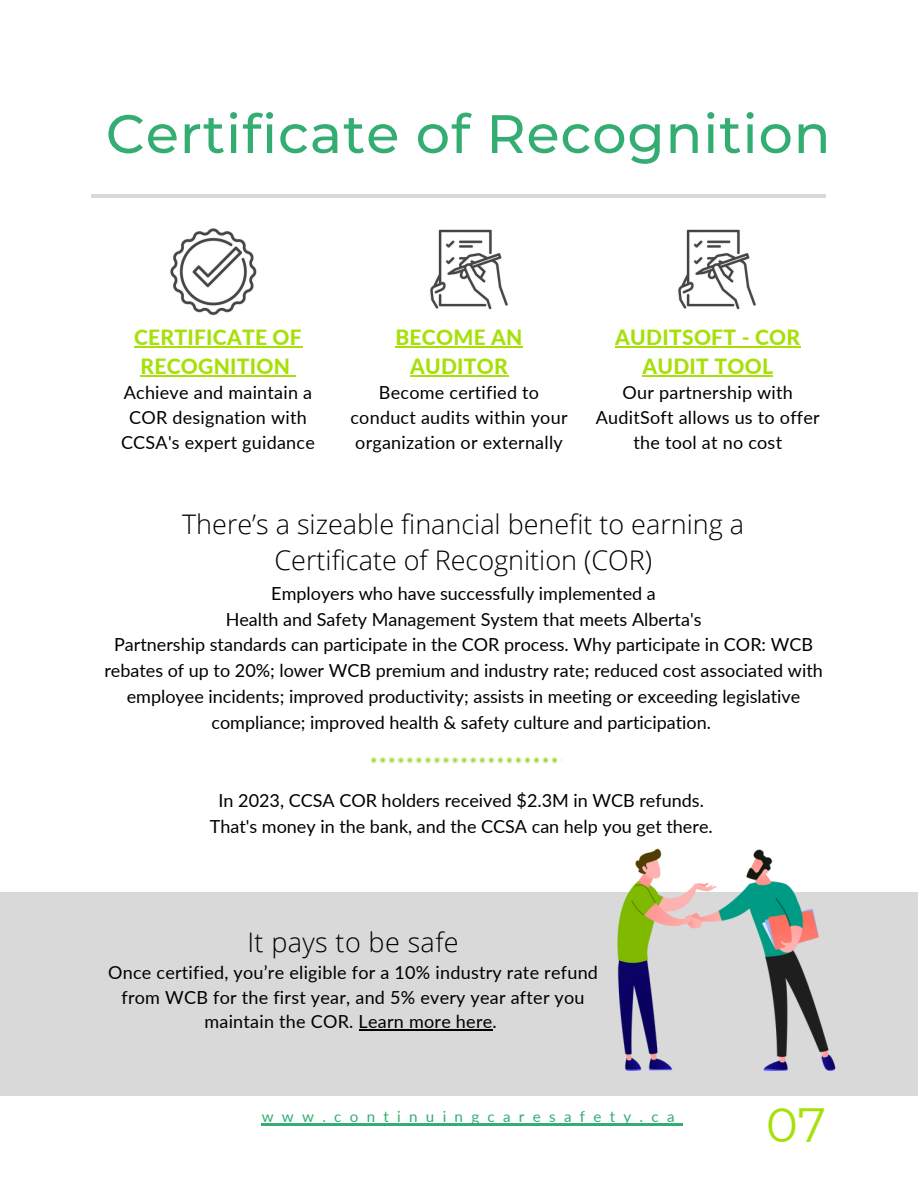
<style>
.page{position:relative;width:918px;height:1188px;background:#fff}
.page>*{position:absolute;margin:0;border:0;box-sizing:border-box;transform-origin:0 0}
.t1{font:500 54px "Montserrat";letter-spacing:.015em;color:#34ad72}
.t2{font:48px "Montserrat";color:#a6e008}
.t3{font:300 27px/36px "Open Sans";color:#000;text-align:center}
.t4{font:800 21px/29.2px "Lato";letter-spacing:.015em;color:#a6e008;text-align:center}
.t5{font:18px/24.8px "Lato";color:#000;text-align:center}
.t6{font:15.15px "Lato";letter-spacing:.55em;color:#34ad72}
</style>
<div class="page">
<hr style="left:92px;top:195px;width:734px;height:3px;background:#d9d9d9">
<div style="left:0;top:892px;width:918px;height:204px;background:#d9d9d9"></div>
<img style="left:430px;top:229px;width:78px;height:81px">
<hr style="left:134px;top:346px;width:168px;height:1px;background:#a6e008">
<hr style="left:141px;top:375px;width:149px;height:2px;background:#a6e008">
<svg style="left:290px;top:375px;width:6px;height:2px"></svg>
<hr style="left:395px;top:346px;width:128px;height:1px;background:#a6e008">
<hr style="left:410px;top:375px;width:98px;height:2px;background:#a6e008">
<hr style="left:359px;top:1029px;width:134px;height:2px;background:#000">
<img style="left:617px;top:848px;width:219px;height:223px">
<hr style="left:262px;top:1124px;width:421px;height:2px;background:#34ad72">
<img style="left:170px;top:228px;width:87px;height:88px">
<svg style="left:372px;top:756px;width:186px;height:8px"></svg>
<img style="left:678px;top:229px;width:78px;height:81px">
<hr style="left:615px;top:346px;width:186px;height:1px;background:#a6e008">
<hr style="left:642px;top:375px;width:131px;height:2px;background:#a6e008">
<p class="t1" style="left:106px;top:101px;width:726px">Certificate of Recognition</p>
<p class="t4" style="left:134px;top:322px;width:169px">CERTIFICATE OF<br>RECOGNITION</p>
<p class="t5" style="left:121px;top:380px;width:195px">Achieve and maintain a<br>COR designation with<br>CCSA's expert guidance</p>
<h2 class="t4" style="left:395px;top:322px;width:129px">BECOME AN<br>AUDITOR</h2>
<h2 class="t5" style="left:350px;top:380px;width:219px">Become certified to conduct audits within your organization or externally</h2>
<p class="t4" style="left:615px;top:322px;width:186px">AUDITSOFT - COR<br>AUDIT TOOL</p>
<p class="t5" style="left:596px;top:380px;width:225px">Our partnership with<br>AuditSoft allows us to offer the tool at no cost</p>
<h2 class="t3" style="left:182px;top:506px;width:563px">There’s a sizeable financial benefit to earning a<br>Certificate of Recognition (COR)</h2>
<h2 class="t5" style="left:104px;top:580px;width:720px;line-height:25.8px">Employers who have successfully implemented a<br>Health and Safety Management System that meets Alberta's<br>Partnership standards can participate in the COR process. Why participate in COR: WCB rebates of up to 20%; lower WCB premium and industry rate; reduced cost associated with employee incidents; improved productivity; assists in meeting or exceeding legislative compliance; improved health &amp; safety culture and participation.</h2>
<h2 class="t5" style="left:219px;top:787px;width:487px">In 2023, CCSA COR holders received $2.3M in WCB refunds.</h2>
<p class="t5" style="left:210px;top:813px;width:505px">That's money in the bank, and the CCSA can help you get there.</p>
<p class="t3" style="left:247px;top:923px;width:213px">It pays to be safe</p>
<p class="t5" style="left:108px;top:959px;width:491px">Once certified, you’re eligible for a 10% industry rate refund from WCB for the first year, and 5% every year after you maintain the COR. Learn more here.</p>
<h2 class="t6" style="left:262px;top:1107px;width:414px">www.continuingcaresafety.ca</h2>
<p class="t2" style="left:766px;top:1095px;width:62px">07</p>
</div>
